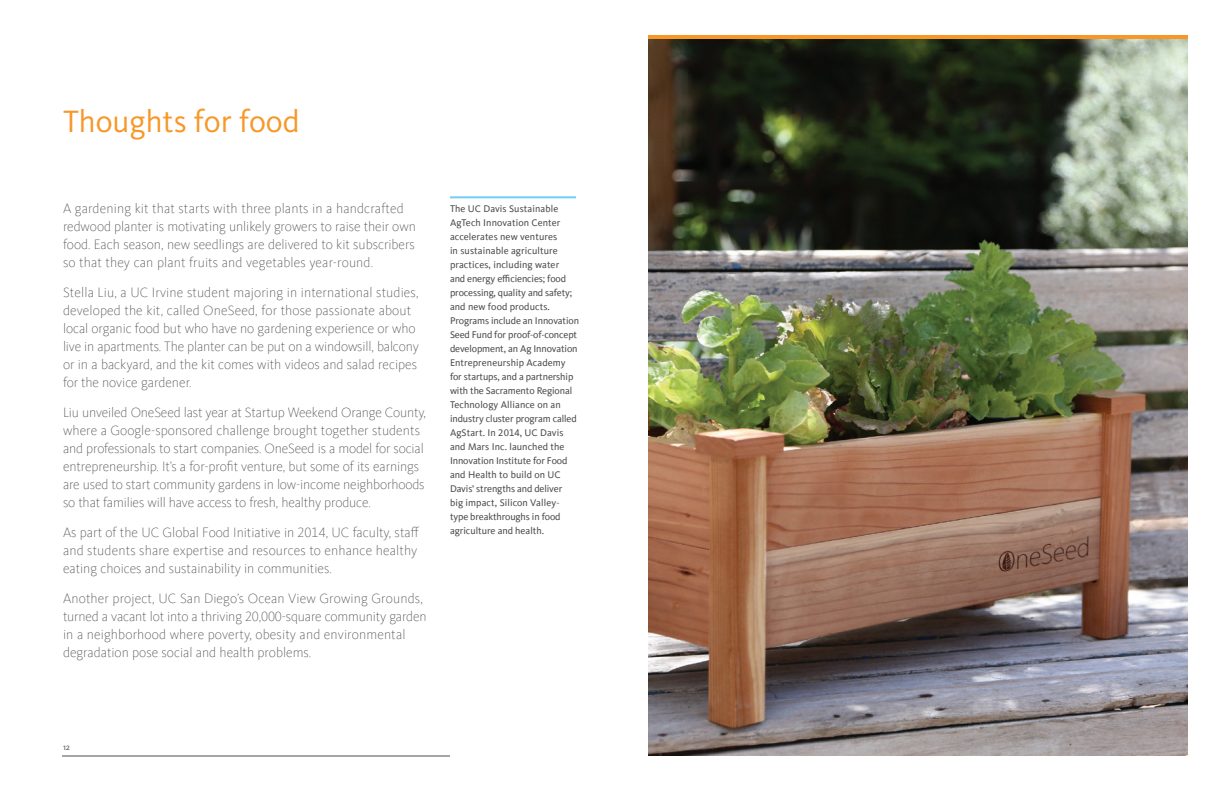
<style>
.page{position:relative;width:1224px;height:792px;background:#fff}
.page>*{position:absolute;margin:0;border:0;box-sizing:border-box;transform-origin:0 0}
.t1{font:32px "Kievit OT";color:#f79727}
.t2{font:300 expanded 14px/18px "Kievit Offc Pro";color:#4b4c4d}
.t3{font:10px/14px "Kievit Offc Pro";letter-spacing:-.005em;color:#4b4c4d}
.t4{font:9px "Kievit OT";color:#4b4c4d}
</style>
<div class="page">
<hr style="left:62px;top:756px;width:388px;height:1px;background:#4b4c4d">
<img style="left:648px;top:39px;width:540px;height:717px">
<hr style="left:450px;top:196px;width:126px;height:2px;background:#6fcef4">
<hr style="left:648px;top:35px;width:540px;height:4px;background:#f79727">
<h1 class="t1" style="left:63px;top:104px;width:238px">Thoughts for food</h1>
<p class="t2" style="left:63px;top:199px;width:354px">A gardening kit that starts with three plants in a handcrafted redwood planter is motivating unlikely growers to raise their own food. Each season, new seedlings are delivered to kit subscribers so that they can plant fruits and vegetables year-round.</p>
<p class="t2" style="left:63px;top:283px;width:357px">Stella Liu, a UC Irvine student majoring in international studies, developed the kit, called OneSeed, for those passionate about local organic food but who have no gardening experience or who live in apartments. The planter can be put on a windowsill, balcony or in a backyard, and the kit comes with videos and salad recipes for the novice gardener.</p>
<p class="t2" style="left:63px;top:403px;width:365px">Liu unveiled OneSeed last year at Startup Weekend Orange County, where a Google-sponsored challenge brought together students and professionals to start companies. OneSeed is a model for social entrepreneurship. It’s a for-profit venture, but some of its earnings are used to start community gardens in low-income neighborhoods so that families will have access to fresh, healthy produce.</p>
<p class="t2" style="left:63px;top:523px;width:358px">As part of the UC Global Food Initiative in 2014, UC faculty, staff and students share expertise and resources to enhance healthy eating choices and sustainability in communities.</p>
<p class="t2" style="left:63px;top:589px;width:365px">Another project, UC San Diego’s Ocean View Growing Grounds, turned a vacant lot into a thriving 20,000-square community garden in a neighborhood where poverty, obesity and environmental degradation pose social and health problems.</p>
<p class="t3" style="left:450px;top:201px;width:131px">The UC Davis Sustainable<br>AgTech Innovation Center accelerates new ventures<br>in sustainable agriculture practices, including water<br>and energy efficiencies; food processing, quality and safety; and new food products.<br>Programs include an Innovation<br>Seed Fund for proof-of-concept development, an Ag Innovation<br>Entrepreneurship Academy for startups, and a partnership with the Sacramento Regional<br>Technology Alliance on an industry cluster program called<br>AgStart. In 2014, UC Davis and Mars Inc. launched the<br>Innovation Institute for Food and Health to build on UC<br>Davis’ strengths and deliver<br>big impact, Silicon Valley&shy;type breakthroughs in food agriculture and health.</p>
<p class="t4" style="left:63px;top:742px;width:9px">12</p>
</div>
